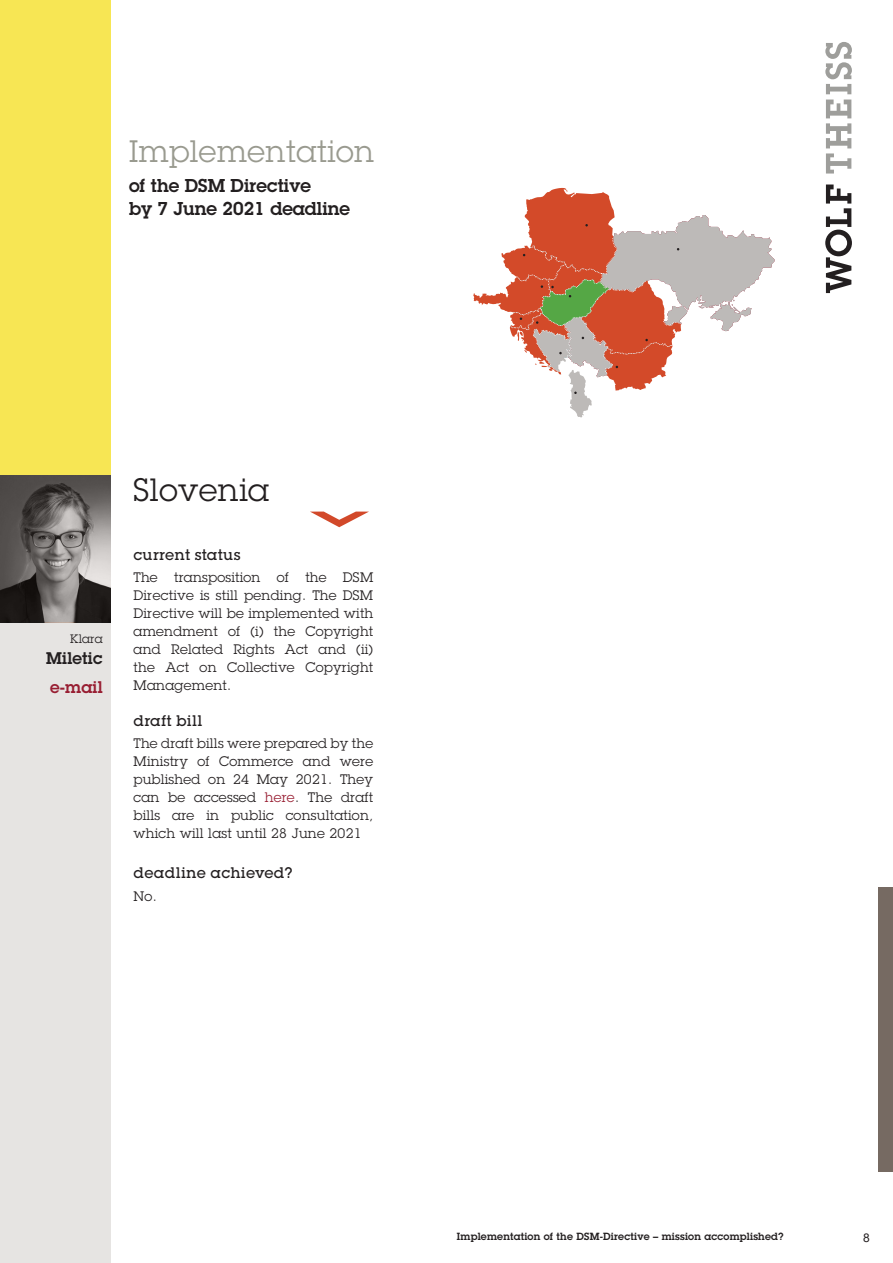
<style>
.page{position:relative;width:893px;height:1263px;background:#fff}
.page>*{position:absolute;margin:0;border:0;box-sizing:border-box;transform-origin:0 0}
.t1{font:31.5px "Lubalin Graph OT";letter-spacing:.02em;color:#231f20}
.t2{font:30.3px "Lubalin Graph OT";letter-spacing:.02em;color:#999a8f}
.t3{font:600 18.15px "Lubalin Graph OT";color:#231f20}
.TOC_floating{font:600 16.5px "Lubalin Graph OT";letter-spacing:.01em;color:#231f20}
.TOC_floating-2{font:600 16.5px "Lubalin Graph OT";color:#981e32}
.t4{font:500 15px "Lubalin Graph Std";letter-spacing:.02em;color:#231f20}
.t5{font:13.5px/18px "Lubalin Graph Std";letter-spacing:.02em;color:#231f20;text-align:justify}
.t6{font:13.5px/18px "Lubalin Graph OT";letter-spacing:.02em;color:#231f20;text-align:justify}
.TOC_floating-3{font:12px "Lubalin Graph OT";letter-spacing:.01em;color:#231f20}
.t7{font:12px "Arial";color:#231f20}
.t8{font:600 10.2px "Lubalin Graph OT";letter-spacing:.02em;color:#231f20}
.s1{color:#981e32}
</style>
<div class="page">
<svg style="left:825px;top:184px;width:27px;height:109px"></svg>
<svg style="left:826px;top:100px;width:25px;height:74px"></svg>
<svg style="left:825px;top:42px;width:27px;height:52px"></svg>
<div style="left:879px;top:887px;width:14px;height:285px;background:#766a62"></div>
<svg style="left:473px;top:188px;width:301px;height:229px"></svg>
<div style="left:0;top:0;width:111px;height:538px;background:#f7e654"></div>
<div style="left:0;top:486px;width:111px;height:777px;background:#e6e4e2"></div>
<svg style="left:311px;top:512px;width:57px;height:15px"></svg>
<img style="left:1px;top:475px;width:110px;height:147px">
<p class="t2" style="left:129px;top:132px;width:247px">Implementation</p>
<p class="t3" style="left:129px;top:173px;width:183px">of the DSM Directive</p>
<p class="t3" style="left:129px;top:197px;width:223px">by 7 June 2021 deadline</p>
<p class="TOC_floating-3" style="left:70px;top:631px;width:34px">Klara</p>
<p class="TOC_floating" style="left:46px;top:647px;width:58px">Miletic</p>
<p class="TOC_floating-2" style="left:50px;top:677px;width:54px">e-mail</p>
<p class="t1" style="left:134px;top:470px;width:137px">Slovenia</p>
<p class="t4" style="left:134px;top:545px;width:109px">current status</p>
<p class="t5" style="left:134px;top:568px;width:241px">The transposition of the DSM Directive is still pending. The DSM Directive will be implemented with amendment of (i) the Copyright and Related Rights Act and (ii) the Act on Collective Copyright Management.</p>
<p class="t4" style="left:134px;top:711px;width:70px">draft bill</p>
<p class="t6" style="left:134px;top:734px;width:241px">The draft bills were prepared by the Ministry of Commerce and were published on 24 May 2021. They can be accessed <span class="s1">here</span>. The draft bills are in public consultation, which will last until 28 June 2021</p>
<p class="t4" style="left:134px;top:864px;width:160px">deadline achieved?</p>
<p class="t6" style="left:134px;top:887px;width:25px">No.</p>
<p class="t8" style="left:457px;top:1230px;width:328px">Implementation of the DSM-Directive – mission accomplished?</p>
<p class="t7" style="left:863px;top:1230px;width:8px">8</p>
</div>
